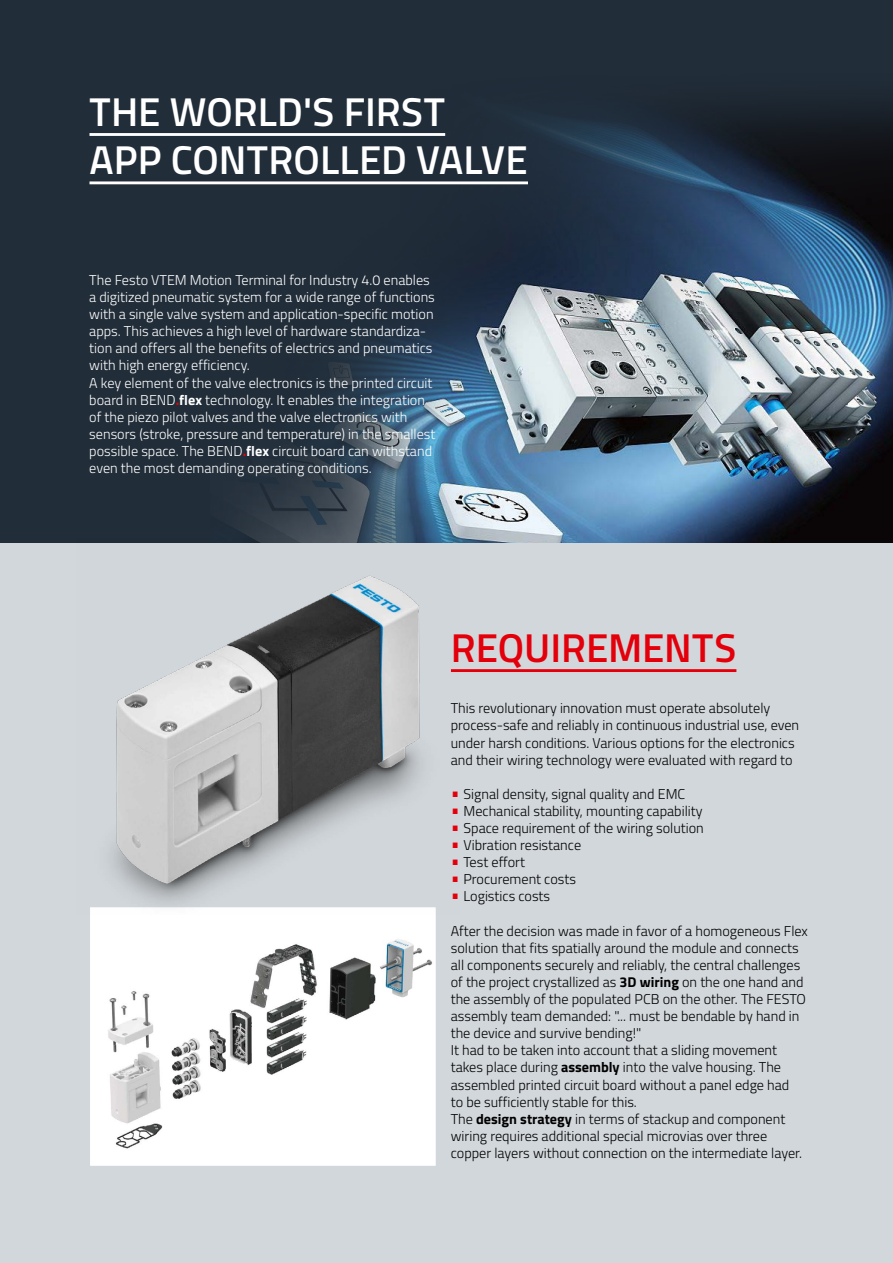
<style>
.page{position:relative;width:893px;height:1263px;background:#fff}
.page>*{position:absolute;margin:0;border:0;box-sizing:border-box;transform-origin:0 0}
.t1{font:600 40.35px/48.4px "Titillium";color:#fff}
.t2{font:600 40.35px "Titillium";color:#e3000b}
.t3{font:300 14.25px/17.1px "Titillium";color:#000}
.t4{font:300 14.25px/17.1px "Titillium";color:#fff}
.s1{font-weight:700;color:#e3000b}
.s2{font-weight:700}
.s3{font-size:18.75px;color:#e3000b}
</style>
<div class="page">
<div style="left:0;top:543px;width:893px;height:720px;background:#d2d7db"></div>
<div style="left:0;top:0;width:893px;height:543px;background:#212d39"></div>
<img style="left:211px;top:104px;width:682px;height:439px">
<hr style="left:89px;top:133px;width:356px;height:3px;background:#fff">
<hr style="left:89px;top:181px;width:439px;height:3px;background:#fff">
<div style="left:89px;top:906px;width:347px;height:260px;background:#fff"></div>
<img style="left:108px;top:939px;width:325px;height:210px">
<div style="left:89px;top:906px;width:348px;height:261px;border:2px solid #d2d7db"></div>
<img style="left:89px;top:538px;width:370px;height:377px">
<hr style="left:451px;top:669px;width:285px;height:3px;background:#e3000b">
<h1 class="t1" style="left:89px;top:86px;width:440px">THE WORLD'S FIRST<br>APP CONTROLLED VALVE</h1>
<p class="t4" style="left:89px;top:271px;width:348px">The Festo VTEM Motion Terminal for Industry 4.0 enables a digitized pneumatic system for a wide range of functions with a single valve system and application-specific motion apps. This achieves a high level of hardware standardiza&shy;tion and offers all the benefits of electrics and pneumatics with high energy efficiency.<br>A key element of the valve electronics is the printed circuit board in BEND<span class="s1">.</span><span class="s2">flex</span> technology. It enables the integration of the piezo pilot valves and the valve electronics with sensors (stroke, pressure and temperature) in the smallest possible space. The BEND<span class="s1">.</span><span class="s2">flex</span> circuit board can withstand even the most demanding operating conditions.</p>
<h1 class="t2" style="left:451px;top:618px;width:287px">REQUIREMENTS</h1>
<p class="t3" style="left:451px;top:699px;width:350px">This revolutionary innovation must operate absolutely process-safe and reliably in continuous industrial use, even under harsh conditions. Various options for the electronics and their wiring technology were evaluated with regard to</p>
<p class="t3" style="left:451px;top:785px;width:236px"><span class="s3">•</span> Signal density, signal quality and EMC</p>
<p class="t3" style="left:451px;top:802px;width:253px"><span class="s3">•</span> Mechanical stability, mounting capability</p>
<p class="t3" style="left:451px;top:819px;width:255px"><span class="s3">•</span> Space requirement of the wiring solution</p>
<p class="t3" style="left:451px;top:836px;width:132px"><span class="s3">•</span> Vibration resistance</p>
<p class="t3" style="left:451px;top:853px;width:76px"><span class="s3">•</span> Test effort</p>
<p class="t3" style="left:451px;top:870px;width:127px"><span class="s3">•</span> Procurement costs</p>
<p class="t3" style="left:451px;top:887px;width:101px"><span class="s3">•</span> Logistics costs</p>
<p class="t3" style="left:451px;top:921px;width:359px">After the decision was made in favor of a homogeneous Flex solution that fits spatially around the module and connects all components securely and reliably, the central challenges of the project crystallized as <span class="s2">3D wiring</span> on the one hand and the assembly of the populated PCB on the other. The FESTO assembly team demanded: "... must be bendable by hand in the device and survive bending!"<br>It had to be taken into account that a sliding movement takes place during <span class="s2">assembly</span> into the valve housing. The assembled printed circuit board without a panel edge had<br>to be sufficiently stable for this.<br>The <span class="s2">design strategy</span> in terms of stackup and component wiring requires additional special microvias over three copper layers without connection on the intermediate layer.</p>
</div>
